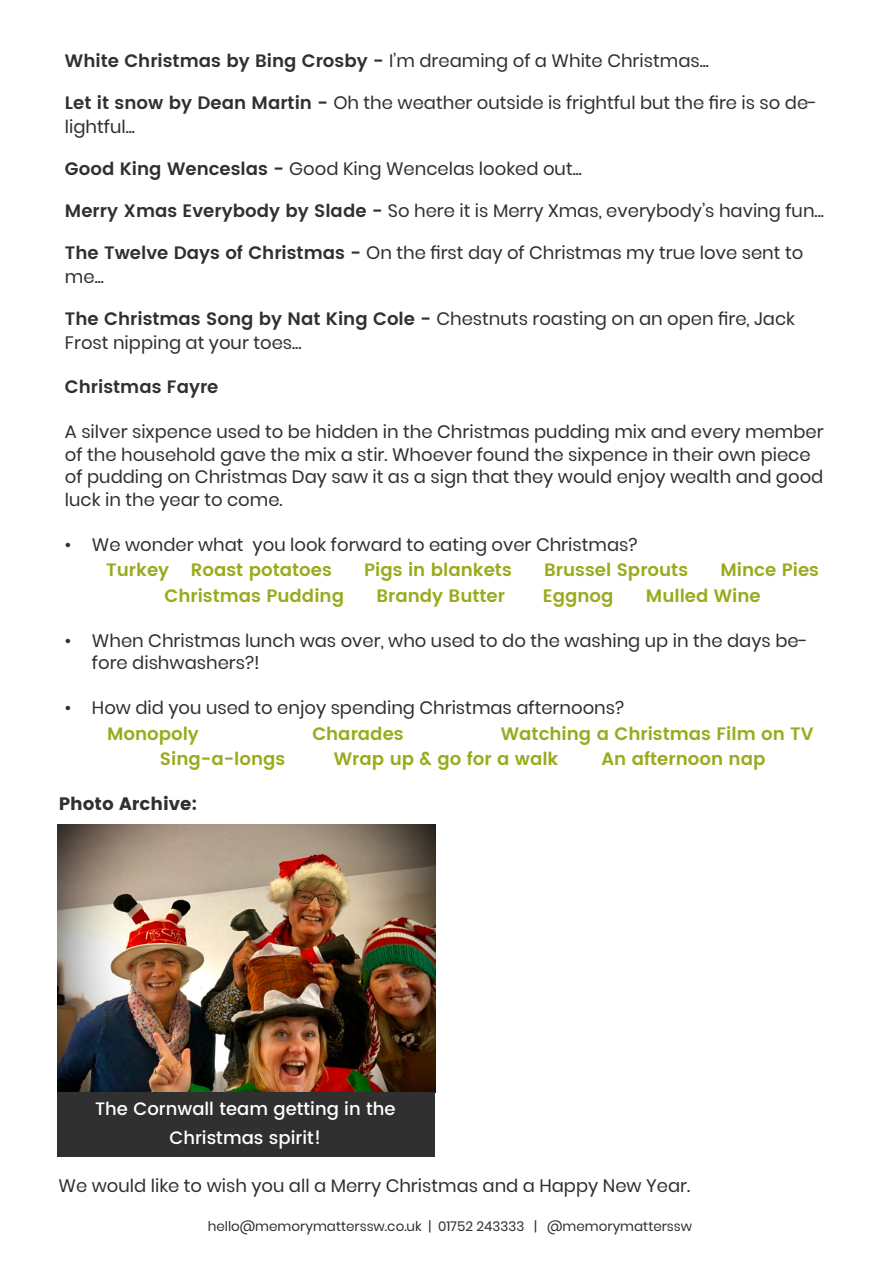
<style>
.page{position:relative;width:893px;height:1263px;background:#fff}
.page>*{position:absolute;margin:0;border:0;box-sizing:border-box;transform-origin:0 0}
.t1{font:18px/22.5px "Poppins";color:#303030}
.t2{font:600 18px "Poppins";color:#99aa1d}
.t3{font:500 18px/28.8px "Poppins";color:#fff;text-align:center}
.t4{font:600 18px "Poppins";color:#303030}
.t5{font:18px "Poppins";color:#303030}
.t6{font:13.5px "Poppins";color:#303030}
.s1{font-weight:600}
</style>
<div class="page">
<img style="left:58px;top:825px;width:377px;height:267px">
<div style="left:58px;top:1092px;width:377px;height:64px;background:#303030"></div>
<p class="t1" style="left:65px;top:49px;width:646px"><span class="s1">White Christmas by Bing Crosby -</span> I’m dreaming of a White Christmas...</p>
<p class="t1" style="left:65px;top:90px;width:754px;line-height:24px"><span class="s1">Let it snow by Dean Martin -</span> Oh the weather outside is frightful but the fire is so de&shy;lightful...</p>
<p class="t1" style="left:65px;top:157px;width:518px"><span class="s1">Good King Wenceslas -</span> Good King Wencelas looked out...</p>
<p class="t1" style="left:65px;top:199px;width:760px"><span class="s1">Merry Xmas Everybody by Slade -</span> So here it is Merry Xmas, everybody’s having fun...</p>
<p class="t1" style="left:65px;top:240px;width:740px;line-height:24px"><span class="s1">The Twelve Days of Christmas -</span> On the first day of Christmas my true love sent to me...</p>
<p class="t1" style="left:65px;top:306px;width:732px;line-height:24px"><span class="s1">The Christmas Song by Nat King Cole -</span> Chestnuts roasting on an open fire, Jack<br>Frost nipping at your toes...</p>
<p class="t4" style="left:65px;top:373px;width:155px">Christmas Fayre</p>
<p class="t1" style="left:65px;top:421px;width:760px">A silver sixpence used to be hidden in the Christmas pudding mix and every member of the household gave the mix a stir. Whoever found the sixpence in their own piece of pudding on Christmas Day saw it as a sign that they would enjoy wealth and good luck in the year to come.</p>
<p class="t1" style="left:65px;top:533px;width:574px">• We wonder what you look forward to eating over Christmas?</p>
<p class="t2" style="left:106px;top:556px;width:227px">Turkey Roast potatoes</p>
<p class="t2" style="left:364px;top:556px;width:149px">Pigs in blankets</p>
<p class="t2" style="left:544px;top:556px;width:145px">Brussel Sprouts</p>
<p class="t2" style="left:721px;top:556px;width:100px">Mince Pies</p>
<p class="t2" style="left:164px;top:582px;width:181px">Christmas Pudding</p>
<p class="t2" style="left:376px;top:582px;width:130px">Brandy Butter</p>
<p class="t2" style="left:543px;top:582px;width:72px">Eggnog</p>
<p class="t2" style="left:646px;top:582px;width:116px">Mulled Wine</p>
<p class="t1" style="left:92px;top:629px;width:717px;text-indent:-27px">• When Christmas lunch was over, who used to do the washing up in the days be&shy;fore dishwashers?!</p>
<p class="t1" style="left:65px;top:697px;width:561px">• How did you used to enjoy spending Christmas afternoons?</p>
<p class="t2" style="left:107px;top:720px;width:93px">Monopoly</p>
<p class="t2" style="left:312px;top:720px;width:93px">Charades</p>
<p class="t2" style="left:501px;top:720px;width:314px">Watching a Christmas Film on TV</p>
<p class="t2" style="left:160px;top:745px;width:127px">Sing-a-longs</p>
<p class="t2" style="left:334px;top:745px;width:226px">Wrap up &amp; go for a walk</p>
<p class="t2" style="left:602px;top:745px;width:165px">An afternoon nap</p>
<p class="t5" style="left:59px;top:793px;width:140px">Photo Archive:</p>
<p class="t3" style="left:95px;top:1095px;width:302px">The Cornwall team getting in the<br>Christmas spirit!</p>
<p class="t1" style="left:59px;top:1174px;width:633px">We would like to wish you all a Merry Christmas and a Happy New Year.</p>
<p class="t6" style="left:208px;top:1219px;width:486px">hello@memorymatterssw.co.uk | 01752 243333 | @memorymatterssw</p>
</div>
